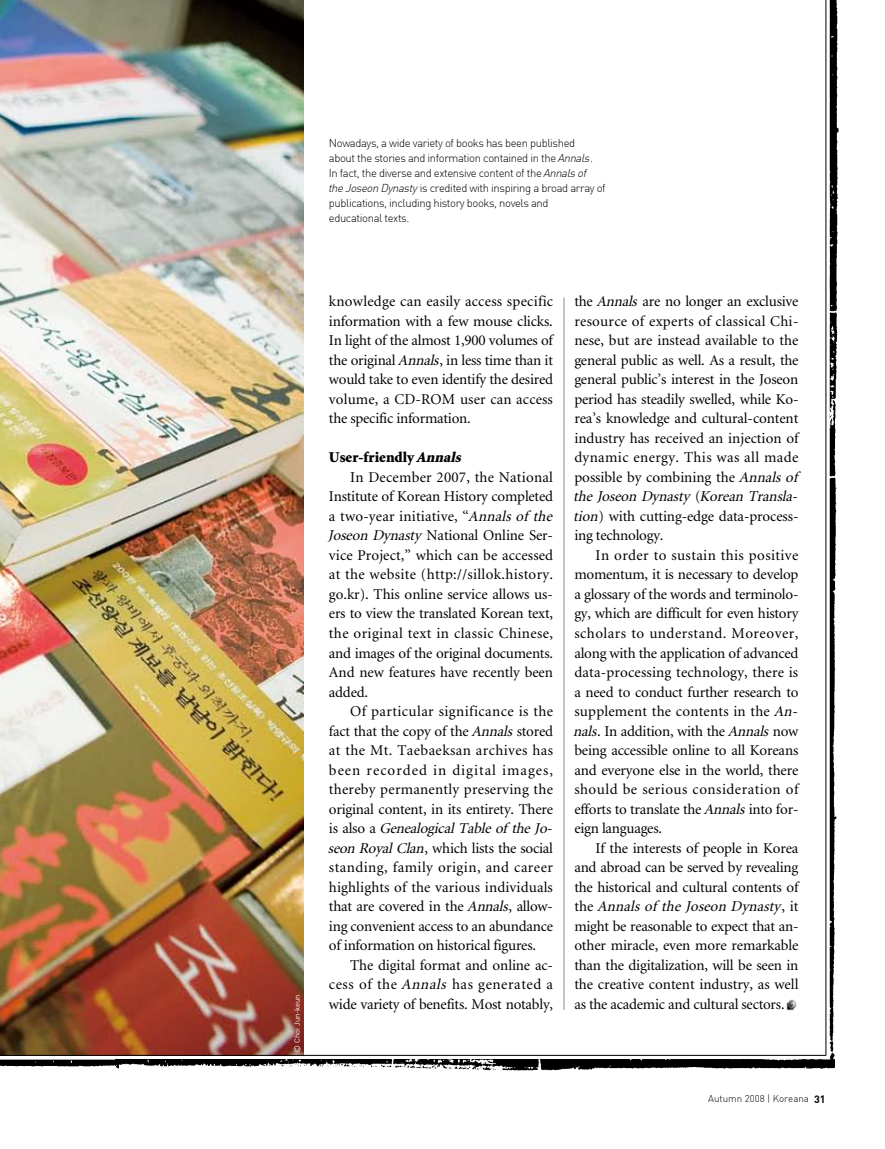
<style>
.page{position:relative;width:885px;height:1149px;background:#fff}
.page>*{position:absolute;margin:0;border:0;box-sizing:border-box;transform-origin:0 0}
.t1{font:15px/19.5px "Minion";letter-spacing:-.005em;color:#000;text-align:justify}
.t2{font:15px "Minion";letter-spacing:.025em;color:#000}
.t3{font:15px "Minion";letter-spacing:.03em;color:#000}
.t4{font:15px "Minion";letter-spacing:.015em;color:#000}
.t5{font:15px "Minion";letter-spacing:.02em;color:#000}
.t6{font:italic 15px "Minion";color:#000}
.t7{font:15px "Minion";letter-spacing:.065em;color:#000}
.t8{font:15px "Minion";letter-spacing:.035em;color:#000}
.t9{font:900 15px "Minion";color:#000}
.t10{font:11.25px/15px "Dinlig";letter-spacing:-.035em;color:#000}
.t11{font:9.75px "Dinlig";color:#000}
.t12{font:7.5px "Dinreg";color:#fff}
.s1{font-style:italic}
.s2{font-size:9px}
.s3{font-style:normal}
.s4{font-family:"Dinbol";font-size:10.5px}
</style>
<div class="page">
<img style="left:0;top:0;width:303px;height:1054px">
<hr style="left:0;top:1054px;width:825px;height:1px;background:#000">
<img style="left:0;top:1059px;width:115px;height:8px">
<img style="left:115px;top:1059px;width:719px;height:12px">
<hr style="left:825px;top:0;width:1px;height:1055px;background:#000">
<img style="left:829px;top:0;width:10px;height:1061px">
<svg style="left:786px;top:999px;width:10px;height:10px"></svg>
<hr style="left:563px;top:297px;width:1px;height:712px;background:#898989">
<p class="t10" style="left:328px;top:135px;width:279px">Nowadays, a wide variety of books has been published<br>about the stories and information contained in the <span class="s1">Annals</span>.<br>In fact, the diverse and extensive content of the <span class="s1">Annalsof theJoseonDynasty</span> is credited with inspiring a broad array of publications, including history books, novels and<br>educational texts.</p>
<p class="t12" style="left:292px;top:1052px;width:60px;rotate:-90deg"><span class="s2">©</span> Choi Jun-keun</p>
<p class="t1" style="left:329px;top:292px;width:226px">knowledge can easily access specific information with a few mouse clicks.<br>In light of the almost 1,900 volumes of the original <span class="s1">Annals</span>, in less time than it would take to even identify the desired volume, a CD-ROM user can access the specific information.</p>
<p class="t9" style="left:329px;top:450px;width:137px">User-friendly <span class="s1">Annals</span></p>
<p class="t4" style="left:350px;top:469px;width:204px">In December 2007, the National</p>
<p class="t1" style="left:329px;top:487px;width:225px">Institute of Korean History completed</p>
<p class="t1" style="left:329px;top:507px;width:228px">a two-year initiative, “<span class="s1">Annals of the</span></p>
<p class="t1" style="left:328px;top:526px;width:227px"><span class="s1">Joseon Dynasty</span> National Online Ser-</p>
<p class="t1" style="left:329px;top:546px;width:226px">vice Project,” which can be accessed</p>
<p class="t5" style="left:329px;top:567px;width:226px">at the website (http://sillok.history.</p>
<p class="t1" style="left:329px;top:585px;width:225px">go.kr). This online service allows us-</p>
<p class="t1" style="left:329px;top:604px;width:225px">ers to view the translated Korean text,</p>
<p class="t2" style="left:329px;top:625px;width:226px">the original text in classic Chinese,</p>
<p class="t1" style="left:329px;top:643px;width:225px">and images of the original documents.</p>
<p class="t1" style="left:329px;top:663px;width:225px">And new features have recently been</p>
<p class="t1" style="left:329px;top:682px;width:41px">added.</p>
<p class="t3" style="left:350px;top:703px;width:204px">Of particular significance is the</p>
<p class="t1" style="left:329px;top:721px;width:225px">fact that the copy of the <span class="s1">Annals</span> stored</p>
<p class="t2" style="left:329px;top:742px;width:225px">at the Mt. Taebaeksan archives has</p>
<p class="t7" style="left:329px;top:762px;width:225px">been recorded in digital images,</p>
<p class="t4" style="left:329px;top:781px;width:225px">thereby permanently preserving the</p>
<p class="t1" style="left:329px;top:799px;width:225px">original content, in its entirety. There</p>
<p class="t6" style="left:329px;top:820px;width:228px"><span class="s3">i s a l s o a</span> Genealogical Table of the Jo-</p>
<p class="t1" style="left:328px;top:838px;width:227px"><span class="s1">seon RoyalClan</span>, which lists the social</p>
<p class="t3" style="left:329px;top:859px;width:225px">standing, family origin, and career</p>
<p class="t1" style="left:329px;top:877px;width:225px">highlights of the various individuals</p>
<p class="t1" style="left:329px;top:897px;width:225px">that are covered in the <span class="s1">Annals</span>, allow-</p>
<p class="t1" style="left:329px;top:916px;width:226px">ing convenient access to an abundance</p>
<p class="t1" style="left:329px;top:936px;width:209px">of information on historical figures.</p>
<p class="t1" style="left:350px;top:955px;width:204px">The digital format and online ac-</p>
<p class="t8" style="left:329px;top:976px;width:225px">cess of the <span class="s1">Annals</span> has generated a</p>
<p class="t1" style="left:329px;top:994px;width:225px">wide variety of benefits. Most notably,</p>
<p class="t1" style="left:573px;top:292px;width:229px;text-align:left">the <span class="s1">Annals</span> are no longer an exclusive resource of experts of classical Chi&shy;nese, but are instead available to the general public as well. As a result, the general public’s interest in the Joseon period has steadily swelled, while Ko&shy;rea’s knowledge and cultural-content industry has received an injection of dynamic energy. This was all made possible by combining the <span class="s1">Annals of the Joseon Dynasty</span> ( <span class="s1">Korean Transla&shy;tion</span>) with cutting-edge data-process&shy;ing technology.</p>
<p class="t1" style="left:573px;top:546px;width:229px;text-align:left;text-indent:22px">In order to sustain this positive momentum, it is necessary to develop a glossary of the words and terminolo&shy;gy, which are difficult for even history scholars to understand. Moreover, along with the application of advanced data-processing technology, there is a need to conduct further research to supplement the contents in the <span class="s1">An&shy;nals</span>. In addition, with the <span class="s1">Annals</span> now being accessible online to all Koreans and everyone else in the world, there should be serious consideration of efforts to translate the <span class="s1">Annals</span> into for&shy;eign languages.</p>
<p class="t1" style="left:574px;top:838px;width:226px;text-indent:21px">If the interests of people in Korea and abroad can be served by revealing the historical and cultural contents of t h e <span class="s1">Annals of the Joseon Dynasty</span> , i t might be reasonable to expect that an&shy;other miracle, even more remarkable than the digitalization, will be seen in the creative content industry, as well as the academic and cultural sectors.</p>
<p class="t11" style="left:708px;top:1092px;width:119px">Autumn 2008 | Koreana <span class="s4">31</span></p>
</div>
